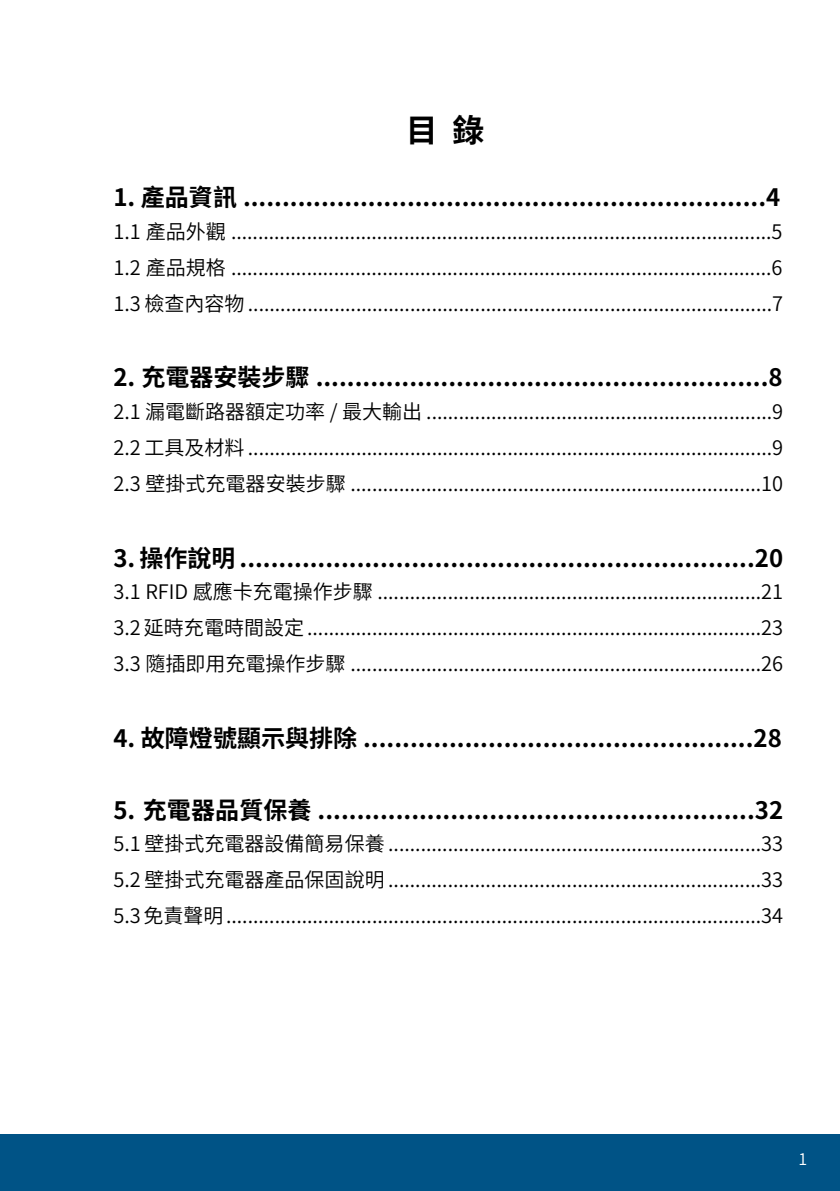
<style>
.page{position:relative;width:840px;height:1191px;background:#fff}
.page>*{position:absolute;margin:0;border:0;box-sizing:border-box;transform-origin:0 0}
.t1{font:700 32px "Noto Sans CJ Ktc";color:#000}
.t2{font:700 24px "Noto Sans CJ Ktc";color:#000}
.t3{font:600 20px/36px "Noto Sans CJ Ktc";color:#000;text-align:justify}
.t4{font:600 16px "Noto Sans CJ Ktc";color:#fff}
</style>
<div class="page">
<div style="left:0;top:1134px;width:839px;height:57px;background:#005386"></div>
<h1 class="t1" style="left:405px;top:112px;width:80px">目 錄</h1>
<p class="t2" style="left:113px;top:184px;width:668px">1. 產品資訊 ...................................................................4</p>
<p class="t3" style="left:113px;top:214px;width:670px">1.1 產品外觀 ....................................................................................................5<br>1.2 產品規格 ....................................................................................................6<br>1.3 檢查內容物 .................................................................................................7</p>
<p class="t2" style="left:113px;top:364px;width:670px">2. 充電器安裝步驟 ..........................................................8</p>
<p class="t3" style="left:113px;top:394px;width:670px">2.1 漏電斷路器額定功率 / 最大輸出 ................................................................9<br>2.2 工具及材料 .................................................................................................9<br>2.3 壁掛式充電器安裝步驟 ............................................................................10</p>
<p class="t2" style="left:113px;top:544px;width:670px">3. 操作說明 ..................................................................20</p>
<p class="t3" style="left:113px;top:574px;width:670px">3.1 RFID 感應卡充電操作步驟 .......................................................................21<br>3.2 延時充電時間設定 ....................................................................................23<br>3.3 隨插即用充電操作步驟 ............................................................................26</p>
<p class="t2" style="left:113px;top:724px;width:669px">4. 故障燈號顯示與排除 ..................................................28</p>
<p class="t2" style="left:113px;top:796px;width:670px">5. 充電器品質保養 ........................................................32</p>
<p class="t3" style="left:113px;top:826px;width:670px">5.1 壁掛式充電器設備簡易保養 .....................................................................33<br>5.2 壁掛式充電器產品保固說明 .....................................................................33<br>5.3 免責聲明 ...................................................................................................34</p>
<p class="t4" style="left:797px;top:1150px;width:10px">1</p>
</div>
